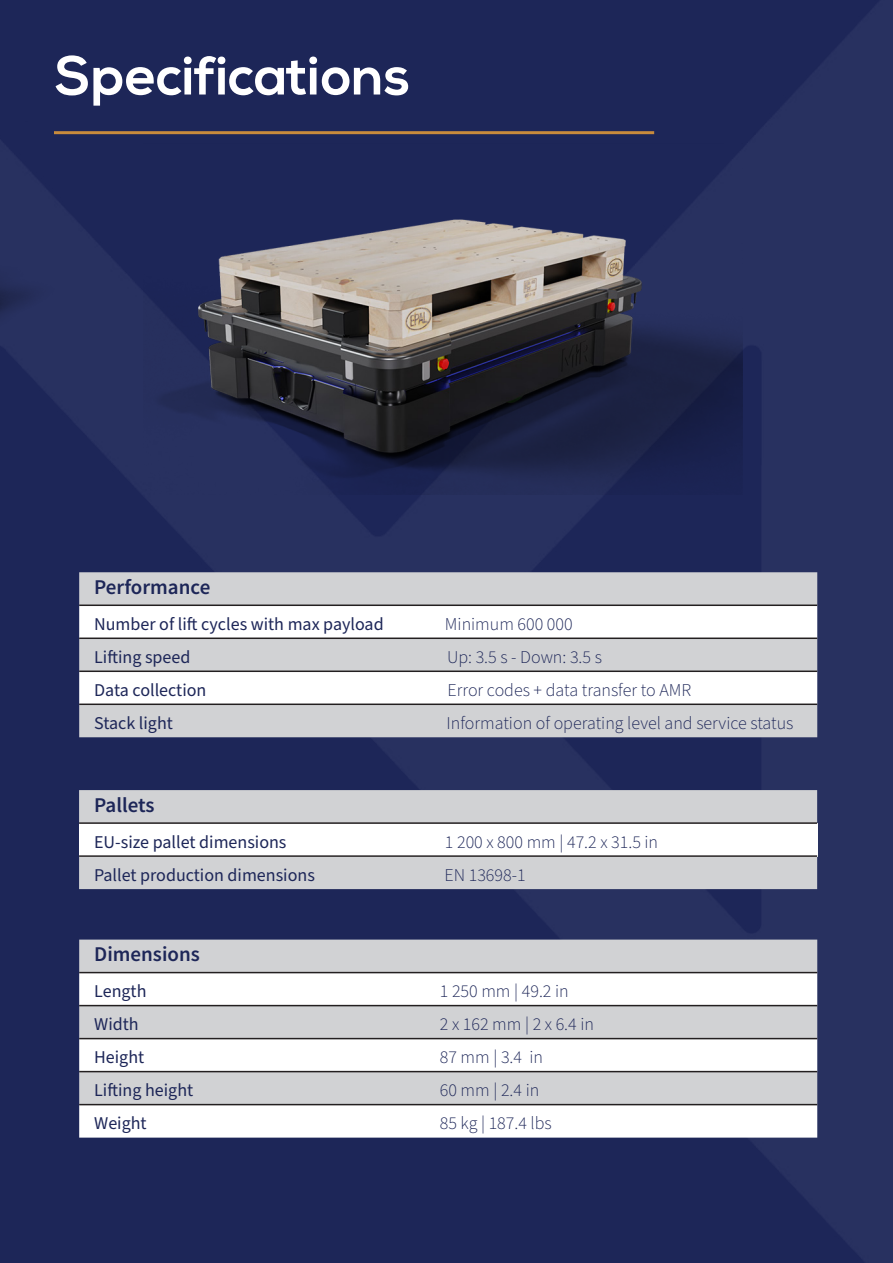
<style>
.page{position:relative;width:893px;height:1263px;background:#fff}
.page>*{position:absolute;margin:0;border:0;box-sizing:border-box;transform-origin:0 0}
.t1{font:700 54px "Nexa";color:#fff}
.t2{font:600 21px "Source Sans Pro";color:#1d2658}
.t3{font:300 18px "Source Sans Pro";color:#1d2658}
.t4{font:18px "Source Sans Pro";color:#1d2658}
</style>
<div class="page">
<img style="left:0;top:0;width:893px;height:1263px">
<img style="left:0;top:136px;width:1px;height:1073px">
<hr style="left:54px;top:131px;width:600px;height:3px;background:#c88b3c">
<div style="left:79px;top:939px;width:738px;height:33px;background:#d1d2d4"></div>
<svg style="left:79px;top:973px;width:738px;height:164px"></svg>
<hr style="left:79px;top:972px;width:738px;height:1px;background:#231f20">
<hr style="left:79px;top:1005px;width:738px;height:1px;background:#231f20">
<hr style="left:79px;top:1038px;width:738px;height:1px;background:#231f20">
<hr style="left:79px;top:1071px;width:738px;height:1px;background:#231f20">
<hr style="left:79px;top:1104px;width:738px;height:1px;background:#231f20">
<div style="left:79px;top:572px;width:738px;height:165px;background:#d1d2d4"></div>
<svg style="left:79px;top:606px;width:738px;height:97px"></svg>
<hr style="left:79px;top:604px;width:738px;height:2px;background:#231f20">
<hr style="left:79px;top:637px;width:738px;height:2px;background:#231f20">
<hr style="left:79px;top:670px;width:738px;height:2px;background:#231f20">
<hr style="left:79px;top:703px;width:738px;height:2px;background:#231f20">
<img style="left:0;top:88px;width:115px;height:448px">
<img style="left:144px;top:144px;width:598px;height:350px">
<div style="left:79px;top:790px;width:738px;height:99px;background:#d1d2d4"></div>
<div style="left:79px;top:823px;width:738px;height:33px;background:#fff"></div>
<hr style="left:79px;top:822px;width:738px;height:2px;background:#231f20">
<hr style="left:79px;top:855px;width:738px;height:2px;background:#231f20">
<p class="t1" style="left:55px;top:45px;width:357px">Specifications</p>
<p class="t2" style="left:94px;top:573px;width:118px">Performance</p>
<p class="t4" style="left:94px;top:612px;width:291px">Number of lift cycles with max payload</p>
<p class="t3" style="left:445px;top:612px;width:129px">Minimum 600 000</p>
<p class="t4" style="left:94px;top:645px;width:98px">Lifting speed</p>
<p class="t3" style="left:447px;top:645px;width:156px">Up: 3.5 s - Down: 3.5 s</p>
<p class="t4" style="left:94px;top:678px;width:114px">Data collection</p>
<p class="t3" style="left:448px;top:678px;width:245px">Error codes + data transfer to AMR</p>
<p class="t4" style="left:94px;top:711px;width:80px">Stack light</p>
<p class="t3" style="left:447px;top:711px;width:349px">Information of operating level and service status</p>
<p class="t2" style="left:94px;top:791px;width:62px">Pallets</p>
<p class="t4" style="left:94px;top:829px;width:194px">EU-size pallet dimensions</p>
<p class="t3" style="left:445px;top:829px;width:215px">1 200 x 800 mm | 47.2 x 31.5 in</p>
<p class="t4" style="left:94px;top:862px;width:222px">Pallet production dimensions</p>
<p class="t3" style="left:444px;top:862px;width:83px">EN 13698-1</p>
<p class="t2" style="left:94px;top:940px;width:107px">Dimensions</p>
<p class="t4" style="left:94px;top:979px;width:54px">Length</p>
<p class="t3" style="left:440px;top:979px;width:130px">1 250 mm | 49.2 in</p>
<p class="t4" style="left:94px;top:1012px;width:46px">Width</p>
<p class="t3" style="left:440px;top:1012px;width:156px">2 x 162 mm | 2 x 6.4 in</p>
<p class="t4" style="left:94px;top:1045px;width:52px">Height</p>
<p class="t3" style="left:440px;top:1045px;width:105px">87 mm | 3.4 in</p>
<p class="t4" style="left:94px;top:1078px;width:101px">Lifting height</p>
<p class="t3" style="left:440px;top:1078px;width:101px">60 mm | 2.4 in</p>
<p class="t4" style="left:94px;top:1111px;width:54px">Weight</p>
<p class="t3" style="left:440px;top:1111px;width:113px">85 kg | 187.4 lbs</p>
</div>
